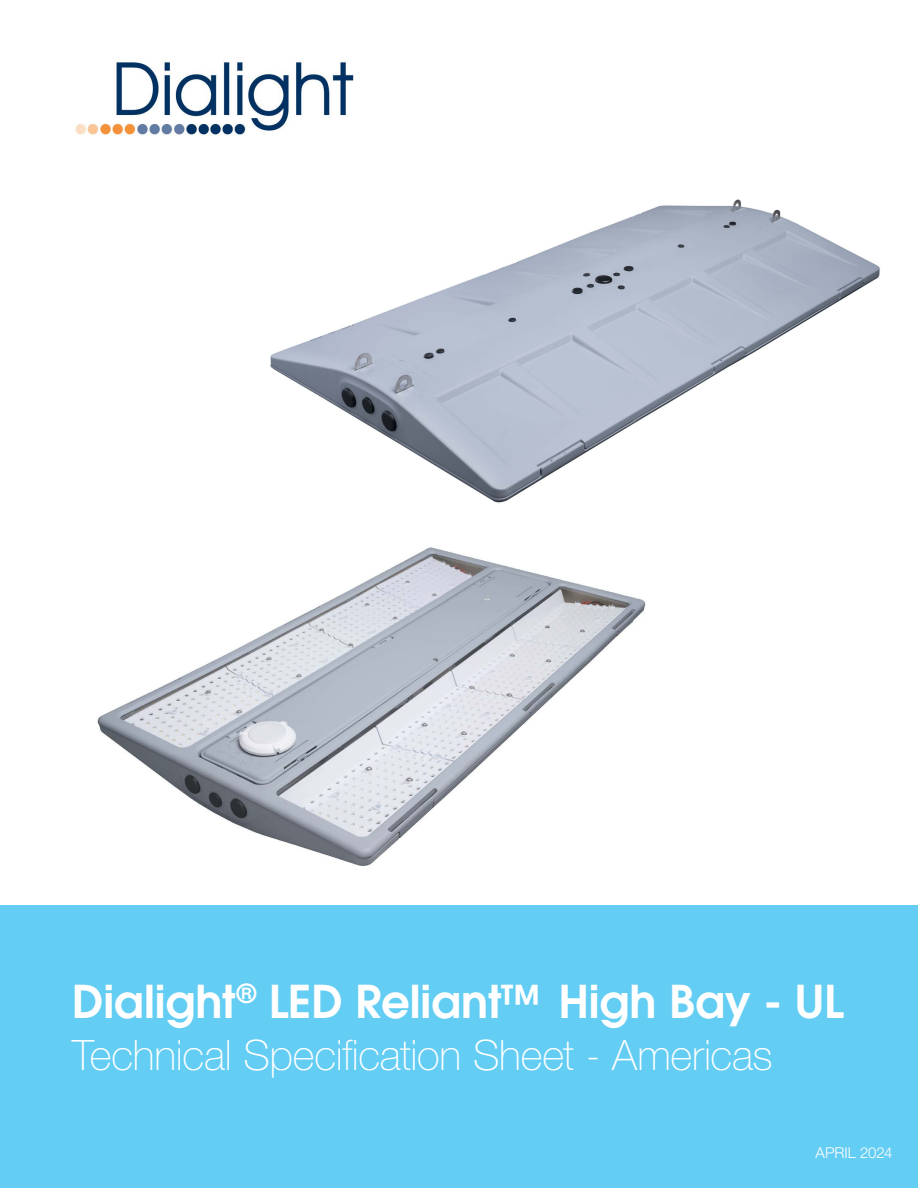
<style>
.page{position:relative;width:918px;height:1188px;background:#fff}
.page>*{position:absolute;margin:0;border:0;box-sizing:border-box;transform-origin:0 0}
.Cover_Title{font:600 45px "ITC Avant Garde Std";color:#fff}
.Cover_Subtitle{font:100 42px "Helvetica Neue LT Std";letter-spacing:-.005em;color:#fff}
.Cover_Subtitle-2{font:300 15px "Helvetica Neue LT Std";color:#fff}
</style>
<div class="page">
<div style="left:0;top:905px;width:918px;height:283px;background:#63cdf3"></div>
<img style="left:270px;top:199px;width:610px;height:304px">
<img style="left:97px;top:547px;width:549px;height:319px">
<img style="left:75px;top:60px;width:279px;height:76px">
<p class="Cover_Title" style="left:72px;top:972px;width:773px">Dialight<sup>®</sup> LED Reliant™ High Bay - UL</p>
<p class="Cover_Subtitle" style="left:72px;top:1031px;width:702px">Technical Specification Sheet - Americas</p>
<p class="Cover_Subtitle-2" style="left:816px;top:1143px;width:78px">APRIL 2024</p>
</div>
